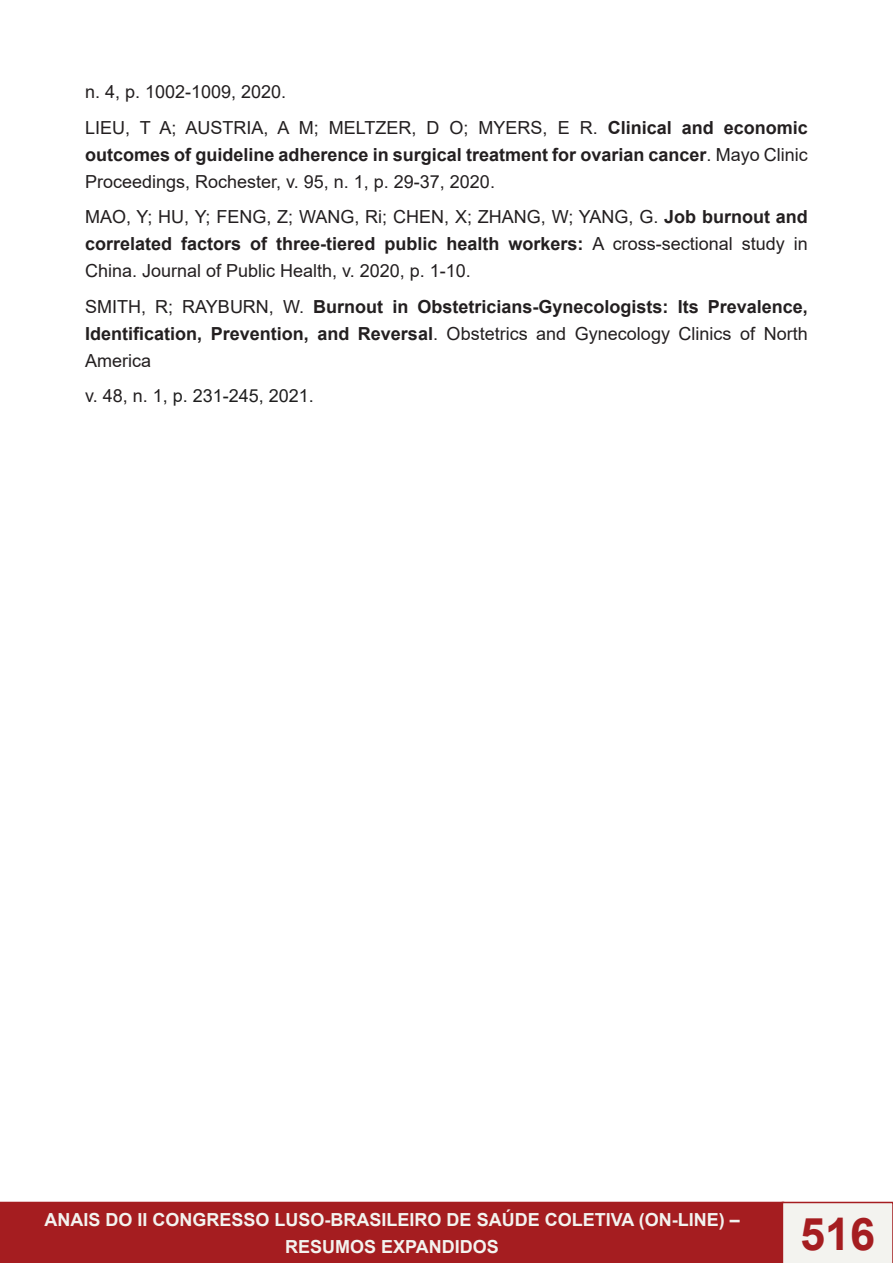
<style>
.page{position:relative;width:893px;height:1263px;background:#fff}
.page>*{position:absolute;margin:0;border:0;box-sizing:border-box;transform-origin:0 0}
.t1{font:700 45px "Arial";color:#a51d20}
.t2{font:18px/27px "Arial";color:#231f20;text-align:justify}
.t3{font:700 18px/27px "Arial";color:#231f20;text-align:justify}
.t4{font:700 18px/27px "Arial";color:#f3f3ef;text-align:center}
.t5{font:18px "Arial";color:#1f1f1f}
.s1{font-weight:700}
.s2{font-weight:400}
.s3{color:#231f20}
</style>
<div class="page">
<div style="left:1px;top:1202px;width:782px;height:60px;background:#a51d20"></div>
<div style="left:0;top:1202px;width:784px;height:61px;border:2px solid #a51d20"></div>
<div style="left:782px;top:1202px;width:111px;height:61px;background:#f3f3ef"></div>
<p class="t2" style="left:85px;top:78px;width:203px">n. 4, p. 1002-1009, 2020.</p>
<p class="t2" style="left:85px;top:114px;width:724px">LIEU, T A; AUSTRIA, A M; MELTZER, D O; MYERS, E R. <span class="s1">Clinical and economic outcomes of guideline adherence in surgical treatment for ovarian cancer</span>. Mayo Clinic Proceedings, Rochester, v. 95, n. 1, p. 29-37, 2020.</p>
<p class="t2" style="left:85px;top:203px;width:724px">MAO, Y; HU, Y; FENG, Z; WANG, Ri; CHEN, X; ZHANG, W; YANG, G. <span class="s1">Job burnout and correlated factors of three-tiered public health workers:</span> A cross-sectional study in China. Journal of Public Health, v. 2020, p. 1-10.</p>
<p class="t3" style="left:85px;top:293px;width:724px"><span class="s2">SMITH, R; RAYBURN, W.</span> Burnout in Obstetricians-Gynecologists: Its Prevalence, Identification, Prevention, and Reversal<span class="s2">. Obstetrics and Gynecology Clinics of North America</span></p>
<p class="t5" style="left:85px;top:383px;width:230px"><span class="s3">v. 48, n. 1</span>, p. 231-245, 2021.</p>
<p class="t4" style="left:45px;top:1206px;width:697px">ANAIS DO II CONGRESSO LUSO-BRASILEIRO DE SAÚDE COLETIVA (ON-LINE) –<br>RESUMOS EXPANDIDOS</p>
<h1 class="t1" style="left:800px;top:1202px;width:77px">516</h1>
</div>
